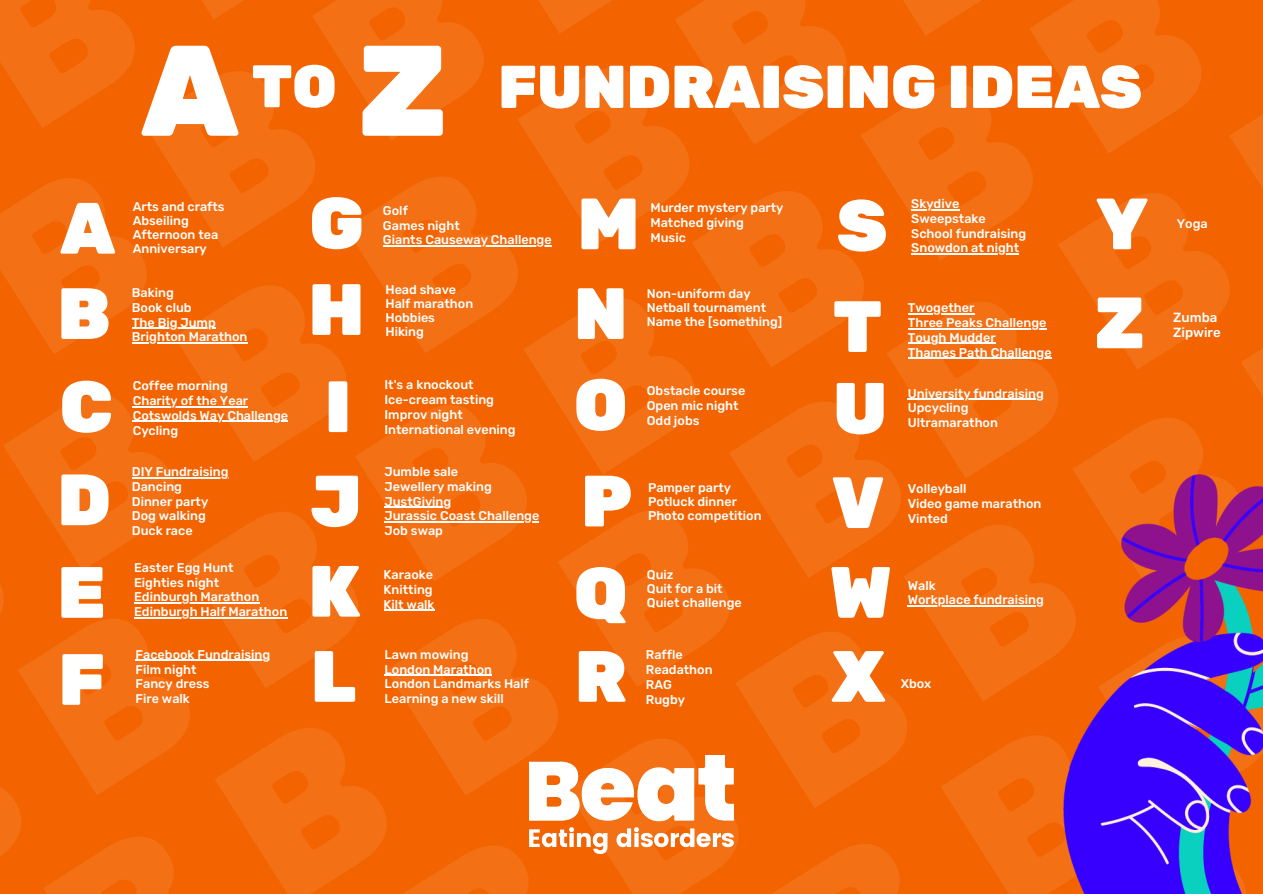
<style>
.page{position:relative;width:1263px;height:894px;background:#fff}
.page>*{position:absolute;margin:0;border:0;box-sizing:border-box;transform-origin:0 0}
.t1{font:900 72.45px "Rubik";color:#fff}
.t2{font:900 60.3px "Rubik";color:#fff}
.t3{font:500 13.35px "Rubik";color:#fff}
.t4{font:500 12.6px/14.7px "Rubik";color:#fff}
.s1{font-size:128.55px}
.s2{font-size:59.85px}
</style>
<div class="page">
<img style="left:0;top:0;width:1263px;height:893px">
<img style="left:530px;top:754px;width:203px;height:98px">
<img style="left:1063px;top:474px;width:200px;height:419px">
<hr style="left:132px;top:477px;width:97px;height:1px;background:#fff">
<hr style="left:133px;top:406px;width:115px;height:1px;background:#fff">
<hr style="left:133px;top:420px;width:155px;height:1px;background:#fff">
<hr style="left:132px;top:327px;width:84px;height:1px;background:#fff">
<hr style="left:132px;top:342px;width:115px;height:1px;background:#fff">
<hr style="left:385px;top:674px;width:107px;height:1px;background:#fff">
<hr style="left:383px;top:245px;width:169px;height:1px;background:#fff">
<hr style="left:384px;top:609px;width:51px;height:1px;background:#fff">
<hr style="left:908px;top:605px;width:136px;height:1px;background:#fff">
<hr style="left:136px;top:659px;width:134px;height:1px;background:#fff">
<hr style="left:385px;top:506px;width:66px;height:1px;background:#fff">
<hr style="left:385px;top:521px;width:154px;height:1px;background:#fff">
<hr style="left:134px;top:602px;width:125px;height:1px;background:#fff">
<hr style="left:134px;top:617px;width:153px;height:1px;background:#fff">
<hr style="left:908px;top:398px;width:136px;height:1px;background:#fff">
<hr style="left:911px;top:209px;width:48px;height:1px;background:#fff">
<hr style="left:911px;top:253px;width:108px;height:1px;background:#fff">
<hr style="left:908px;top:313px;width:66px;height:1px;background:#fff">
<hr style="left:908px;top:328px;width:138px;height:1px;background:#fff">
<hr style="left:908px;top:343px;width:88px;height:1px;background:#fff">
<hr style="left:908px;top:357px;width:144px;height:1px;background:#fff">
<h2 class="t2" style="left:141px;top:51px;width:1002px"><span class="s1">A</span> <span class="s2">TO</span> <span class="s1">Z</span> FUNDRAISING IDEAS</h2>
<h1 class="t1" style="left:60px;top:186px;width:56px">A</h1>
<h1 class="t1" style="left:57px;top:271px;width:55px">B</h1>
<h1 class="t1" style="left:60px;top:364px;width:55px">C</h1>
<h1 class="t1" style="left:57px;top:457px;width:55px">D</h1>
<h1 class="t1" style="left:57px;top:550px;width:50px">E</h1>
<h1 class="t1" style="left:58px;top:637px;width:48px">F</h1>
<p class="t4" style="left:133px;top:199px;width:93px;line-height:14.1px">Arts and crafts<br>Abseiling<br>Afternoon tea</p>
<p class="t4" style="left:133px;top:241px;width:76px">Anniversary</p>
<p class="t4" style="left:132px;top:285px;width:85px">Baking<br>Book club<br>The Big Jump</p>
<p class="t4" style="left:132px;top:329px;width:117px">Brighton Marathon</p>
<p class="t4" style="left:133px;top:378px;width:157px">Coffee morning<br>Charity of the Year<br>Cotswolds Way Challenge</p>
<p class="t4" style="left:133px;top:422px;width:47px">Cycling</p>
<p class="t4" style="left:132px;top:464px;width:98px">DIY Fundraising<br>Dancing<br>Dinner party<br>Dog walking</p>
<p class="t4" style="left:132px;top:523px;width:62px">Duck race</p>
<p class="t4" style="left:134px;top:560px;width:155px">Easter Egg Hunt<br>Eighties night<br>Edinburgh Marathon<br>Edinburgh Half Marathon</p>
<p class="t4" style="left:136px;top:647px;width:136px">Facebook Fundraising<br>Film night<br>Fancy dress</p>
<p class="t4" style="left:136px;top:691px;width:56px">Fire walk</p>
<h1 class="t1" style="left:309px;top:181px;width:56px">G</h1>
<h1 class="t1" style="left:308px;top:267px;width:57px">H</h1>
<h1 class="t1" style="left:325px;top:364px;width:28px">I</h1>
<p class="t4" style="left:383px;top:203px;width:78px">Golf<br>Games night</p>
<p class="t4" style="left:383px;top:232px;width:170px">Giants Causeway Challenge</p>
<p class="t4" style="left:385px;top:282px;width:89px;line-height:14.1px">Head shave<br>Half marathon<br>Hobbies</p>
<p class="t4" style="left:385px;top:324px;width:40px">Hiking</p>
<p class="t4" style="left:385px;top:376px;width:133px">It's a knockout<br>Ice-cream tasting<br>Improv night<br>International evening</p>
<h1 class="t1" style="left:311px;top:458px;width:52px">J</h1>
<p class="t4" style="left:385px;top:464px;width:156px">Jumble sale<br>Jewellery making<br>JustGiving<br>Jurassic Coast Challenge<br>Job swap</p>
<h1 class="t1" style="left:308px;top:548px;width:53px">K</h1>
<p class="t4" style="left:384px;top:567px;width:52px">Karaoke<br>Knitting<br>Kilt walk</p>
<h1 class="t1" style="left:311px;top:633px;width:47px">L</h1>
<p class="t4" style="left:385px;top:647px;width:146px">Lawn mowing<br>London Marathon<br>London Landmarks Half</p>
<p class="t4" style="left:385px;top:691px;width:121px">Learning a new skill</p>
<h1 class="t1" style="left:577px;top:181px;width:63px">M</h1>
<p class="t4" style="left:650px;top:200px;width:135px">Murder mystery party<br>Matched giving<br>Music</p>
<h1 class="t1" style="left:574px;top:271px;width:55px">N</h1>
<h1 class="t1" style="left:574px;top:362px;width:55px">O</h1>
<p class="t4" style="left:647px;top:287px;width:121px;line-height:14.1px">Non-uniform day<br>Netball tournament</p>
<p class="t4" style="left:647px;top:315px;width:137px">Name the [something]</p>
<p class="t4" style="left:647px;top:383px;width:100px">Obstacle course<br>Open mic night</p>
<p class="t4" style="left:647px;top:413px;width:54px">Odd jobs</p>
<h1 class="t1" style="left:581px;top:458px;width:53px">P</h1>
<p class="t4" style="left:648px;top:480px;width:115px;line-height:14.1px">Pamper party<br>Potluck dinner<br>Photo competition</p>
<h1 class="t1" style="left:574px;top:550px;width:55px">Q</h1>
<h1 class="t1" style="left:575px;top:633px;width:54px">R</h1>
<p class="t4" style="left:647px;top:567px;width:77px;line-height:14.1px">Quiz<br>Quit for a bit</p>
<p class="t4" style="left:647px;top:595px;width:96px">Quiet challenge</p>
<p class="t4" style="left:646px;top:647px;width:68px">Raffle<br>Readathon<br>RAG</p>
<p class="t4" style="left:646px;top:692px;width:41px">Rugby</p>
<h1 class="t1" style="left:837px;top:183px;width:52px">S</h1>
<p class="t4" style="left:911px;top:196px;width:116px">Skydive<br>Sweepstake<br>School fundraising<br>Snowdon at night</p>
<h1 class="t1" style="left:833px;top:284px;width:50px">T</h1>
<p class="t4" style="left:908px;top:300px;width:145px">Twogether<br>Three Peaks Challenge<br>Tough Mudder<br>Thames Path Challenge</p>
<h1 class="t1" style="left:833px;top:366px;width:56px">U</h1>
<p class="t4" style="left:908px;top:386px;width:138px">University fundraising<br>Upcycling</p>
<p class="t4" style="left:908px;top:415px;width:92px">Ultramarathon</p>
<h1 class="t1" style="left:832px;top:460px;width:54px">V</h1>
<p class="t4" style="left:908px;top:481px;width:135px">Volleyball<br>Video game marathon<br>Vinted</p>
<h1 class="t1" style="left:830px;top:550px;width:63px">W</h1>
<p class="t4" style="left:908px;top:577px;width:29px">Walk</p>
<p class="t4" style="left:908px;top:592px;width:138px">Workplace fundraising</p>
<h1 class="t1" style="left:832px;top:633px;width:55px">X</h1>
<p class="t4" style="left:901px;top:676px;width:32px">Xbox</p>
<h1 class="t1" style="left:1096px;top:181px;width:53px">Y</h1>
<h1 class="t1" style="left:1094px;top:280px;width:52px">Z</h1>
<p class="t4" style="left:1177px;top:216px;width:32px">Yoga</p>
<p class="t3" style="left:1173px;top:310px;width:46px">Zumba</p>
<p class="t3" style="left:1173px;top:325px;width:49px">Zipwire</p>
</div>
